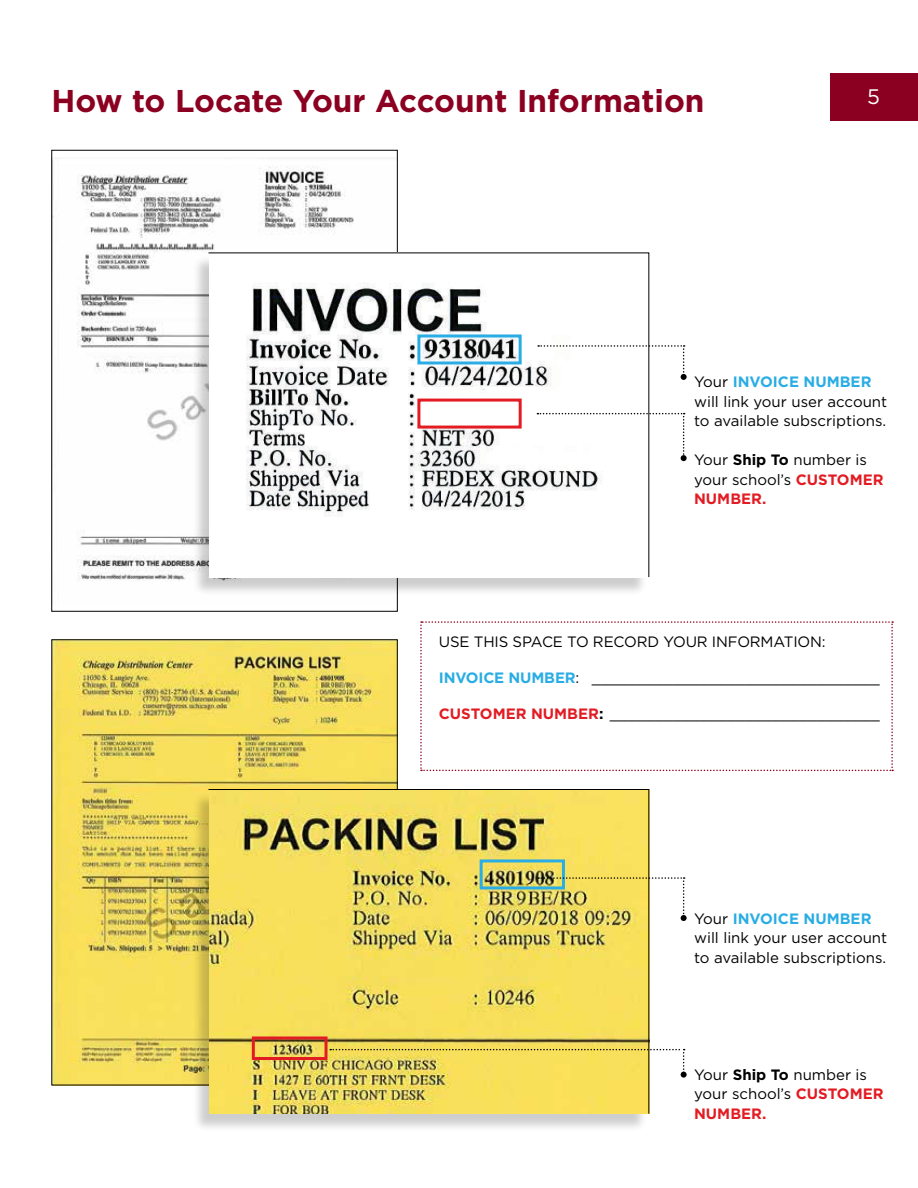
<style>
.page{position:relative;width:918px;height:1188px;background:#fff}
.page>*{position:absolute;margin:0;border:0;box-sizing:border-box;transform-origin:0 0}
.t1{font:700 31.5px "Gotham";color:#8b0021}
.t2{font:21px "Gotham";color:#fff}
.t3{font:15px/19.5px "Gotham";color:#000}
.t4{font:700 15px "Gotham";color:#29ade4}
.t5{font:700 15px "Gotham";color:#e31b23}
.s1{font-weight:400;color:#000}
.s2{font-weight:700}
.s3{font-weight:700;color:#e31b23}
.s4{font-weight:700;color:#29ade4}
</style>
<div class="page">
<svg style="left:420px;top:621px;width:473px;height:150px"></svg>
<img style="left:53px;top:157px;width:301px;height:424px">
<img style="left:53px;top:641px;width:343px;height:442px">
<div style="left:831px;top:74px;width:87px;height:47px;background:#8b0021"></div>
<div style="left:192px;top:255px;width:455px;height:342px;background:#000;opacity:.2"></div>
<svg style="left:208px;top:252px;width:442px;height:326px"></svg>
<div style="left:417px;top:334px;width:105px;height:30px;border:3px solid #29ade4"></div>
<div style="left:417px;top:399px;width:105px;height:30px;border:3px solid #e31b23"></div>
<svg style="left:538px;top:345px;width:149px;height:35px"></svg>
<svg style="left:537px;top:413px;width:150px;height:48px"></svg>
<div style="left:192px;top:792px;width:455px;height:341px;background:#000;opacity:.2"></div>
<svg style="left:208px;top:789px;width:442px;height:325px;background:#e4cf58"></svg>
<div style="left:480px;top:859px;width:85px;height:30px;border:3px solid #29ade4"></div>
<div style="left:252px;top:1036px;width:76px;height:24px;border:3px solid #e31b23"></div>
<img style="left:538px;top:877px;width:149px;height:44px">
<img style="left:330px;top:1049px;width:357px;height:29px">
<h1 class="t1" style="left:51px;top:83px;width:655px">HOW TO LOCATE YOUR ACCOUNT INFORMATION</h1>
<h2 class="t2" style="left:867px;top:85px;width:14px">5</h2>
<p class="t4" style="left:694px;top:373px;width:49px"><span class="s1">Your</span> INVOICE</p>
<p class="t4" style="left:804px;top:373px;width:13px">NUMBER</p>
<p class="t3" style="left:694px;top:391px;width:195px">will link your user account to available subscriptions.</p>
<p class="t3" style="left:694px;top:450px;width:174px">Your <span class="s2">SHIP TO</span> number is your school’s <span class="s3">CUSTOMER<br>NUMBER</span></p>
<p class="t5" style="left:762px;top:490px;width:6px">.</p>
<p class="t3" style="left:439px;top:632px;width:301px">USE THIS SPACE TO RECORD YOUR Informatio</p>
<p class="t3" style="left:810px;top:632px;width:17px">n:</p>
<p class="t3" style="left:439px;top:668px;width:443px"><span class="s4">INVOICE NUMBER</span>: ________________________________</p>
<p class="t5" style="left:439px;top:705px;width:23px">CUSTOMER</p>
<p class="t5" style="left:531px;top:705px;width:24px">NUMBER</p>
<p class="t3" style="left:599px;top:704px;width:282px"><span class="s2">:</span> ______________________________</p>
<p class="t4" style="left:694px;top:910px;width:49px"><span class="s1">Your</span> INVOICE</p>
<p class="t4" style="left:804px;top:910px;width:13px">NUMBER</p>
<p class="t3" style="left:694px;top:928px;width:195px">will link your user account to available subscriptions.</p>
<p class="t3" style="left:694px;top:1065px;width:174px">Your <span class="s2">SHIP TO</span> number is your school’s <span class="s3">CUSTOMER<br>NUMBER</span></p>
<p class="t5" style="left:762px;top:1105px;width:6px">.</p>
</div>
